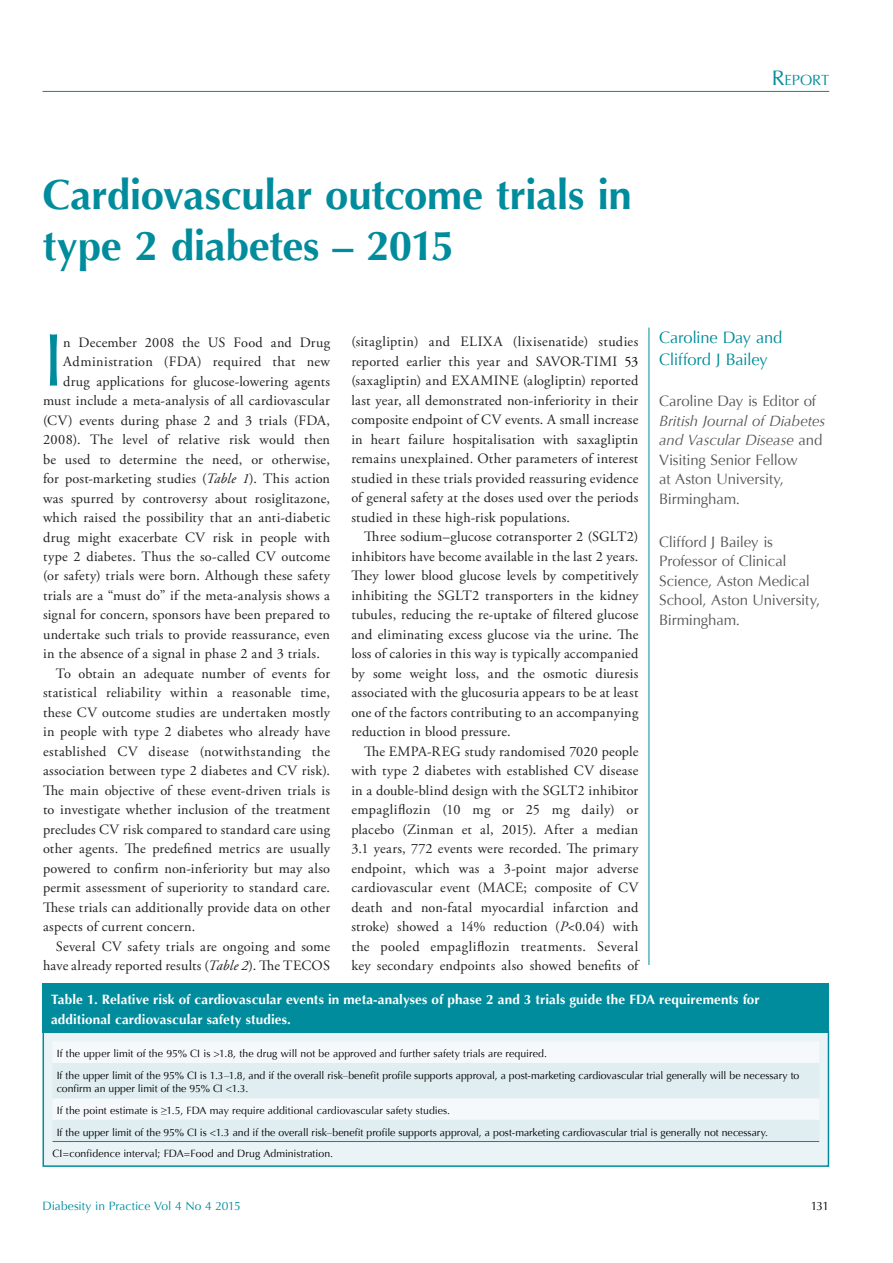
<style>
.page{position:relative;width:893px;height:1263px;background:#fff}
.page>*{position:absolute;margin:0;border:0;box-sizing:border-box;transform-origin:0 0}
.t1{font:75px "Optima";color:#008c9c}
.t2{font:700 42px/51px "Optima";letter-spacing:-.01em;color:#008c9c}
.t3{font:16.5px/22.5px "Optima";letter-spacing:-.015em;color:#008c9c}
.t4{font:15px/19.5px "Optima";letter-spacing:-.01em;color:#575756}
.t5{font:14.7px "Optima";color:#008c9c}
.t6{font:14.25px/19.5px "Adobe Garamond Pro";letter-spacing:.015em;color:#231f20;text-align:justify}
.t7{font:700 13.5px/19.5px "Optima";letter-spacing:.01em;color:#fff}
.t8{font:12px "Optima";letter-spacing:-.005em;color:#008c9c}
.t9{font:12px "Optima";color:#000}
.t10{font:10.5px/21.6px "Optima";color:#000}
.s1{font-size:21px}
.s2{font-style:italic}
.s3{color:#000}
</style>
<div class="page">
<hr style="left:43px;top:91px;width:786px;height:1px;background:#008c9c">
<hr style="left:649px;top:328px;width:1px;height:637px;background:#008c9c">
<div style="left:43px;top:1032px;width:785px;height:134px;background:#e0edf1"></div>
<div style="left:53px;top:1042px;width:766px;height:21px;background:#f5f9fb"></div>
<div style="left:53px;top:1099px;width:766px;height:20px;background:#f5f9fb"></div>
<hr style="left:53px;top:1141px;width:766px;height:1px;background:#008c9c">
<div style="left:43px;top:1031px;width:786px;height:136px;border:2px solid #008c9c"></div>
<div style="left:43px;top:983px;width:786px;height:49px;background:#008c9c"></div>
<p class="t5" style="left:772px;top:72px;width:59px"><span class="s1">R</span>EPORT</p>
<h2 class="t2" style="left:43px;top:170px;width:591px">Cardiovascular outcome trials in type 2 diabetes – 2015</h2>
<h1 class="t1" style="left:43px;top:317px;width:22px">I</h1>
<p class="t6" style="left:63px;top:333px;width:268px">n December 2008 the US Food and Drug</p>
<p class="t6" style="left:63px;top:352px;width:268px">Administration (FDA) required that new</p>
<p class="t6" style="left:63px;top:372px;width:268px">drug applications for glucose-lowering agents</p>
<p class="t6" style="left:43px;top:391px;width:288px">must include a meta-analysis of all cardiovascular</p>
<p class="t6" style="left:43px;top:411px;width:289px">(CV) events during phase 2 and 3 trials (FDA,</p>
<p class="t6" style="left:43px;top:430px;width:289px">2008). The level of relative risk would then</p>
<p class="t6" style="left:43px;top:450px;width:288px">be used to determine the need, or otherwise,</p>
<p class="t6" style="left:43px;top:469px;width:289px">for post-marketing studies (<span class="s2">Table 1</span>). This action</p>
<p class="t6" style="left:43px;top:489px;width:289px">was spurred by controversy about rosiglitazone,</p>
<p class="t6" style="left:43px;top:508px;width:288px">which raised the possibility that an anti-diabetic</p>
<p class="t6" style="left:43px;top:528px;width:289px">drug might exacerbate CV risk in people with</p>
<p class="t6" style="left:43px;top:547px;width:288px">type 2 diabetes. Thus the so-called CV outcome</p>
<p class="t6" style="left:43px;top:567px;width:289px">(or safety) trials were born. Although these safety</p>
<p class="t6" style="left:43px;top:586px;width:289px">trials are a “must do” if the meta-analysis shows a</p>
<p class="t6" style="left:43px;top:606px;width:289px">signal for concern, sponsors have been prepared to</p>
<p class="t6" style="left:43px;top:625px;width:289px">undertake such trials to provide reassurance, even</p>
<p class="t6" style="left:43px;top:645px;width:278px">in the absence of a signal in phase 2 and 3 trials.</p>
<p class="t6" style="left:56px;top:664px;width:276px">To obtain an adequate number of events for</p>
<p class="t6" style="left:43px;top:684px;width:289px">statistical reliability within a reasonable time,</p>
<p class="t6" style="left:43px;top:703px;width:289px">these CV outcome studies are undertaken mostly</p>
<p class="t6" style="left:43px;top:723px;width:289px">in people with type 2 diabetes who already have</p>
<p class="t6" style="left:43px;top:742px;width:288px">established CV disease (notwithstanding the</p>
<p class="t6" style="left:43px;top:762px;width:288px">association between type 2 diabetes and CV risk).</p>
<p class="t6" style="left:43px;top:781px;width:289px">The main objective of these event-driven trials is</p>
<p class="t6" style="left:43px;top:801px;width:288px">to investigate whether inclusion of the treatment</p>
<p class="t6" style="left:43px;top:820px;width:289px">precludes CV risk compared to standard care using</p>
<p class="t6" style="left:43px;top:840px;width:288px">other agents. The predefined metrics are usually</p>
<p class="t6" style="left:43px;top:859px;width:288px">powered to confirm non-inferiority but may also</p>
<p class="t6" style="left:43px;top:879px;width:289px">permit assessment of superiority to standard care.</p>
<p class="t6" style="left:43px;top:898px;width:288px">These trials can additionally provide data on other</p>
<p class="t6" style="left:43px;top:918px;width:154px">aspects of current concern.</p>
<p class="t6" style="left:56px;top:937px;width:276px">Several CV safety trials are ongoing and some</p>
<p class="t6" style="left:43px;top:957px;width:289px">have already reported results (<span class="s2">Table 2</span>). The TECOS</p>
<p class="t6" style="left:351px;top:333px;width:289px">(sitagliptin) and ELIXA (lixisenatide) studies reported earlier this year and SAVOR-TIMI <span class="s3">53 </span>(saxagliptin) and EXAMINE (alogliptin) reported last year, all demonstrated non-inferiority in their composite endpoint of CV events. A small increase in heart failure hospitalisation with saxagliptin remains unexplained. Other parameters of interest studied in these trials provided reassuring evidence of general safety at the doses used over the periods studied in these high-risk populations.</p>
<p class="t6" style="left:351px;top:527px;width:289px;text-indent:13px">Three sodium–glucose cotransporter 2 (SGLT2) inhibitors have become available in the last 2 years.<br>They lower blood glucose levels by competitively inhibiting the SGLT2 transporters in the kidney tubules, reducing the re-uptake of filtered glucose and eliminating excess glucose via the urine. The loss of calories in this way is typically accompanied by some weight loss, and the osmotic diuresis associated with the glucosuria appears to be at least one of the factors contributing to an accompanying reduction in blood pressure.</p>
<p class="t6" style="left:351px;top:742px;width:289px;text-indent:13px">The EMPA-REG study randomised 7020 people with type 2 diabetes with established CV disease in a double-blind design with the SGLT2 inhibitor empagliflozin (10 mg or 25 mg daily) or placebo (Zinman et al, 2015). After a median 3.1 years, 772 events were recorded. The primary endpoint, which was a 3-point major adverse cardiovascular event (MACE; composite of CV death and non-fatal myocardial infarction and stroke) showed a 14% reduction (<span class="s2">P</span>&lt;0.04) with the pooled empagliflozin treatments. Several key secondary endpoints also showed benefits of</p>
<p class="t3" style="left:659px;top:326px;width:125px">Caroline Day and<br>Clifford J Bailey</p>
<p class="t4" style="left:659px;top:391px;width:158px">Caroline Day is Editor of</p>
<p class="t4" style="left:659px;top:411px;width:168px"><span class="s2">British Journal of Diabetes and Vascular Disease</span> and<br>Visiting Senior Fellow<br>at Aston University,<br>Birmingham.</p>
<p class="t4" style="left:659px;top:532px;width:163px">Clifford J Bailey is<br>Professor of Clinical<br>Science, Aston Medical<br>School, Aston University,<br>Birmingham.</p>
<p class="t7" style="left:51px;top:990px;width:710px">Table 1. Relative risk of cardiovascular events in meta-analyses of phase 2 and 3 trials guide the FDA requirements for additional cardiovascular safety studies.</p>
<p class="t10" style="left:57px;top:1043px;width:744px">If the upper limit of the 95% CI is &gt;1.8, the drug will not be approved and further safety trials are required.<br>If the upper limit of the 95% CI is 1.3–1.8, and if the overall risk–benefit profile supports approval, a post-marketing cardiovascular trial generally will be necessary to</p>
<p class="t10" style="left:57px;top:1078px;width:193px">confirm an upper limit of the 95% CI &lt;1.3.</p>
<p class="t10" style="left:57px;top:1100px;width:395px">If the point estimate is ≥1.5, FDA may require additional cardiovascular safety studies.</p>
<p class="t10" style="left:57px;top:1121px;width:713px">If the upper limit of the 95% CI is &lt;1.3 and if the overall risk–benefit profile supports approval, a post-marketing cardiovascular trial is generally not necessary.</p>
<p class="t10" style="left:53px;top:1142px;width:282px">CI=confidence interval; FDA=Food and Drug Administration.</p>
<p class="t8" style="left:43px;top:1199px;width:200px">Diabesity in Practice Vol 4 No 4 2015</p>
<p class="t9" style="left:811px;top:1199px;width:20px">131</p>
</div>
